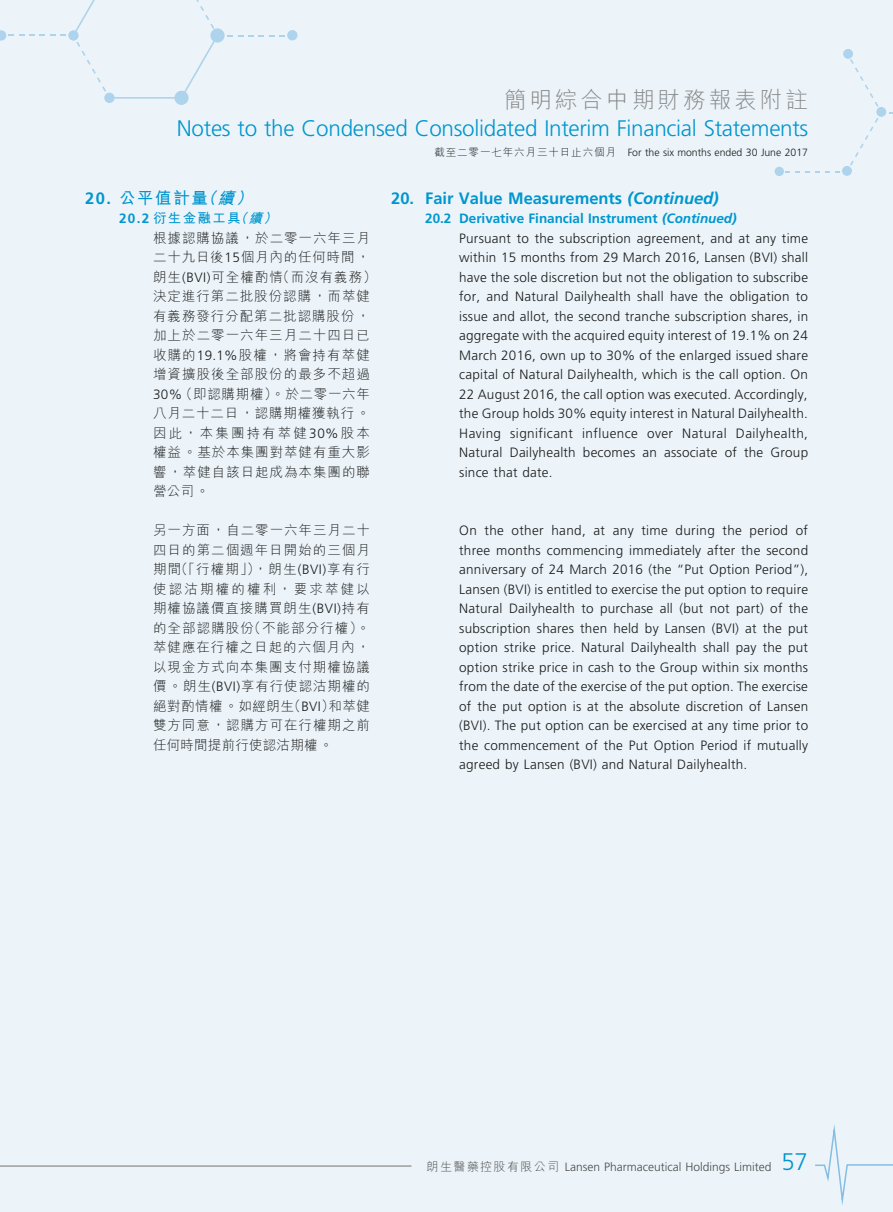
<style>
.page{position:relative;width:893px;height:1212px;background:#ecf4fa}
.page>*{position:absolute;margin:0;border:0;box-sizing:border-box;transform-origin:0 0}
.t1{font:300 22.5px "Frutiger LT Std";letter-spacing:-.015em;color:#0096ce}
.t2{font:300 22.5px "M Hei HK";letter-spacing:.135em;color:#878787}
.t3{font:700 16.5px "Frutiger LT Std";letter-spacing:-.005em;color:#0096ce}
.t4{font:700 16.5px "M Hei HK";letter-spacing:.095em;color:#0096ce}
.t5{font:300 13.5px/19.5px "Frutiger LT Std";letter-spacing:.015em;color:#1c1c1b}
.t6{font:300 13.5px/19.5px "M Hei HK";letter-spacing:.07em;color:#1c1c1b}
.t7{font:300 12px "Frutiger LT Std";color:#4a4a49}
.t8{font:300 10.5px "Frutiger LT Std";letter-spacing:-.005em;color:#1c1c1b}
.s1{font-family:"Frutiger LT Std"}
.s2{font-style:italic}
.s3{font-family:"Frutiger LT Std";font-weight:700;color:#0096ce}
.s4{font-weight:700;color:#0096ce}
.s5{font-weight:700;font-style:italic;color:#0096ce}
.s6{font-family:"M Hei HK"}
.s7{font-size:24px;color:#0096ce}
</style>
<div class="page">
<svg style="left:0;top:0;width:284px;height:105px"></svg>
<div style="left:287px;top:30px;width:10px;height:10px;background:#aed3ec;border-radius:50%"></div>
<svg style="left:815px;top:1124px;width:78px;height:81px"></svg>
<svg style="left:850px;top:59px;width:28px;height:48px"></svg>
<div style="left:876px;top:107px;width:10px;height:10px;background:#aed3ec;border-radius:50%"></div>
<svg style="left:850px;top:118px;width:28px;height:48px"></svg>
<svg style="left:785px;top:171px;width:55px;height:1px"></svg>
<div style="left:842px;top:166px;width:10px;height:10px;background:#aed3ec;border-radius:50%"></div>
<div style="left:775px;top:167px;width:9px;height:9px;background:#aed3ec;border-radius:50%"></div>
<div style="left:843px;top:49px;width:10px;height:10px;background:#aed3ec;border-radius:50%"></div>
<hr style="left:0;top:1165px;width:411px;height:2px;background:#9d9d9c">
<h1 class="t2" style="left:504px;top:83px;width:305px">簡明綜合中期財務報表附註</h1>
<h1 class="t1" style="left:177px;top:116px;width:633px">Notes to the Condensed Consolidated Interim Financial Statements</h1>
<p class="t4" style="left:85px;top:186px;width:174px"><span class="s1">20.</span> 公平值計量<span class="s2">（續）</span></p>
<p class="t6" style="left:153px;top:208px;width:225px;text-indent:-34px"><span class="s3">20.2</span> <span class="s4">衍生金融工具</span><span class="s5">（續）<br></span>根據認購協議，於二零一六年三月二十九日後<span class="s1">15</span>個月內的任何時間，朗生<span class="s1">(BVI)</span>可全權酌情（而沒有義務）決定進行第二批股份認購，而萃健有義務發行分配第二批認購股份，加上於二零一六年三月二十四日已收購的<span class="s1">19.1%</span>股權，將會持有萃健增資擴股後全部股份的最多不超過<br><span class="s1">30%</span>（即認購期權）。於二零一六年八月二十二日，認購期權獲執行。因此，本集團持有萃健<span class="s1">30%</span>股本權益。基於本集團對萃健有重大影響，萃健自該日起成為本集團的聯營公司。</p>
<p class="t6" style="left:153px;top:520px;width:218px;text-align:justify">另一方面，自二零一六年三月二十四日的第二個週年日開始的三個月期間（「行權期」），朗生<span class="s1">(BVI)</span>享有行使認沽期權的權利，要求萃健以期權協議價直接購買朗生<span class="s1">(BVI)</span>持有的全部認購股份（不能部分行權）。萃健應在行權之日起的六個月內，以現金方式向本集團支付期權協議價。朗生<span class="s1">(BVI)</span>享有行使認沽期權的絕對酌情權。如經朗生（<span class="s1">BVI</span>）和萃健雙方同意，認購方可在行權期之前任何時間提前行使認沽期權。</p>
<p class="t8" style="left:434px;top:147px;width:375px"><span class="s6">截至二零一七年六月三十日止六個月</span> For the six months ended 30 June 2017</p>
<p class="t3" style="left:391px;top:188px;width:329px">20. Fair Value Measurements <span class="s2">(Continued)</span></p>
<p class="t5" style="left:459px;top:209px;width:350px;text-indent:-34px"><span class="s4">20.2 Derivative Financial Instrument</span> <span class="s5">(Continued)<br></span>Pursuant to the subscription agreement, and at any time within 15 months from 29 March 2016, Lansen (BVI) shall have the sole discretion but not the obligation to subscribe for, and Natural Dailyhealth shall have the obligation to issue and allot, the second tranche subscription shares, in aggregate with the acquired equity interest of 19.1% on 24<br>March 2016, own up to 30% of the enlarged issued share capital of Natural Dailyhealth, which is the call option. On 22 August 2016, the call option was executed. Accordingly, the Group holds 30% equity interest in Natural Dailyhealth.<br>Having significant influence over Natural Dailyhealth, Natural Dailyhealth becomes an associate of the Group since that date.</p>
<p class="t5" style="left:459px;top:521px;width:350px;text-align:justify">On the other hand, at any time during the period of three months commencing immediately after the second anniversary of 24 March 2016 (the “Put Option Period”), Lansen (BVI) is entitled to exercise the put option to require Natural Dailyhealth to purchase all (but not part) of the subscription shares then held by Lansen (BVI) at the put option strike price. Natural Dailyhealth shall pay the put option strike price in cash to the Group within six months from the date of the exercise of the put option. The exercise of the put option is at the absolute discretion of Lansen (BVI). The put option can be exercised at any time prior to the commencement of the Put Option Period if mutually agreed by Lansen (BVI) and Natural Dailyhealth.</p>
<p class="t7" style="left:427px;top:1160px;width:383px"><span class="s6">朗生醫藥控股有限公司</span> Lansen Pharmaceutical Holdings Limited <span class="s7">57</span></p>
</div>
